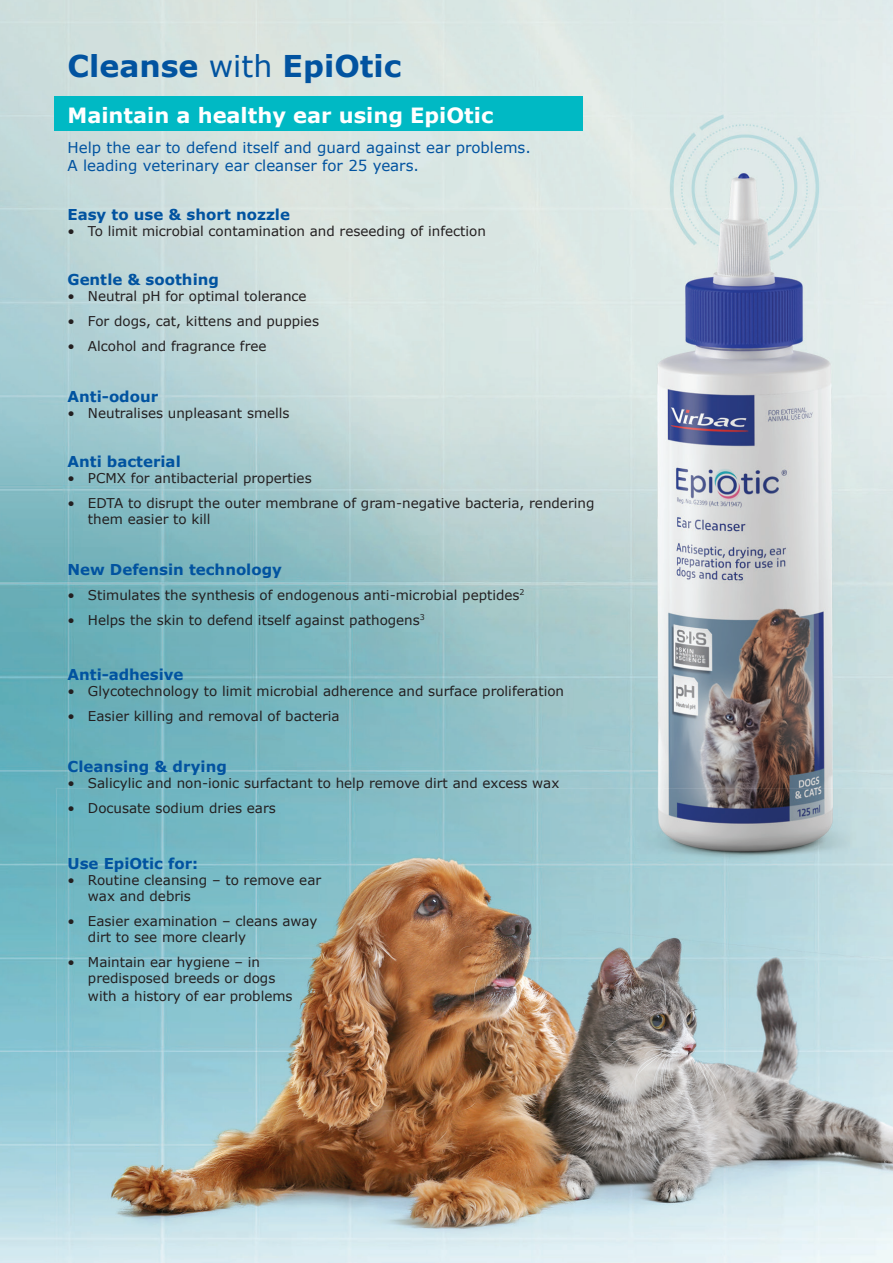
<style>
.page{position:relative;width:893px;height:1263px;background:#fff}
.page>*{position:absolute;margin:0;border:0;box-sizing:border-box;transform-origin:0 0}
.t1{font:700 30px "Verdana";color:#0153a0}
.t2{font:700 21px "Verdana";color:#fff}
.t3{font:700 15px "Verdana Pro";color:#0153a0}
.t4{font:15px/18px "Verdana";color:#0153a0}
.t5{font:13.5px/16.2px "Verdana";color:#231f20}
.s1{font-weight:400}
</style>
<div class="page">
<img style="left:0;top:0;width:893px;height:1263px">
<div style="left:54px;top:97px;width:529px;height:34px;background:#00b9c4"></div>
<p class="t1" style="left:68px;top:47px;width:335px">Cleanse <span class="s1">with</span> EpiOtic</p>
<p class="t2" style="left:68px;top:101px;width:427px">Maintain a healthy ear using EpiOtic</p>
<p class="t4" style="left:68px;top:139px;width:465px">Help the ear to defend itself and guard against ear problems.<br>A leading veterinary ear cleanser for 25 years.</p>
<p class="t3" style="left:68px;top:205px;width:224px">Easy to use &amp; short nozzle</p>
<p class="t5" style="left:68px;top:224px;width:420px">• To limit microbial contamination and reseeding of infection</p>
<p class="t3" style="left:68px;top:270px;width:153px">Gentle &amp; soothing</p>
<p class="t5" style="left:68px;top:288px;width:241px">• Neutral pH for optimal tolerance</p>
<p class="t5" style="left:68px;top:313px;width:253px">• For dogs, cat, kittens and puppies</p>
<p class="t5" style="left:68px;top:338px;width:201px">• Alcohol and fragrance free</p>
<p class="t3" style="left:68px;top:387px;width:92px">Anti-odour</p>
<p class="t5" style="left:68px;top:405px;width:224px">• Neutralises unpleasant smells</p>
<p class="t3" style="left:68px;top:452px;width:115px">Anti bacterial</p>
<p class="t5" style="left:68px;top:470px;width:246px">• PCMX for antibacterial properties</p>
<p class="t5" style="left:88px;top:495px;width:508px;text-indent:-20px">• EDTA to disrupt the outer membrane of gram-negative bacteria, rendering them easier to kill</p>
<p class="t3" style="left:68px;top:560px;width:216px">New Defensin technology</p>
<p class="t5" style="left:68px;top:587px;width:459px">• Stimulates the synthesis of endogenous anti-microbial peptides<sup>2</sup></p>
<p class="t5" style="left:68px;top:612px;width:359px">• Helps the skin to defend itself against pathogens<sup>3</sup></p>
<p class="t3" style="left:68px;top:665px;width:117px">Anti-adhesive</p>
<p class="t5" style="left:68px;top:683px;width:498px">• Glycotechnology to limit microbial adherence and surface proliferation</p>
<p class="t5" style="left:68px;top:708px;width:274px">• Easier killing and removal of bacteria</p>
<p class="t3" style="left:68px;top:757px;width:161px">Cleansing &amp; drying</p>
<p class="t5" style="left:68px;top:776px;width:493px">• Salicylic and non-ionic surfactant to help remove dirt and excess wax</p>
<p class="t5" style="left:68px;top:800px;width:210px">• Docusate sodium dries ears</p>
<p class="t3" style="left:68px;top:853px;width:132px">Use EpiOtic for:</p>
<p class="t5" style="left:88px;top:872px;width:235px;text-indent:-20px">• Routine cleansing – to remove ear wax and debris</p>
<p class="t5" style="left:88px;top:913px;width:231px;text-indent:-20px">• Easier examination – cleans away dirt to see more clearly</p>
<p class="t5" style="left:88px;top:954px;width:189px;text-indent:-20px">• Maintain ear hygiene – in predisposed breeds or dogs</p>
<p class="t5" style="left:88px;top:988px;width:206px">with a history of ear problems</p>
</div>
